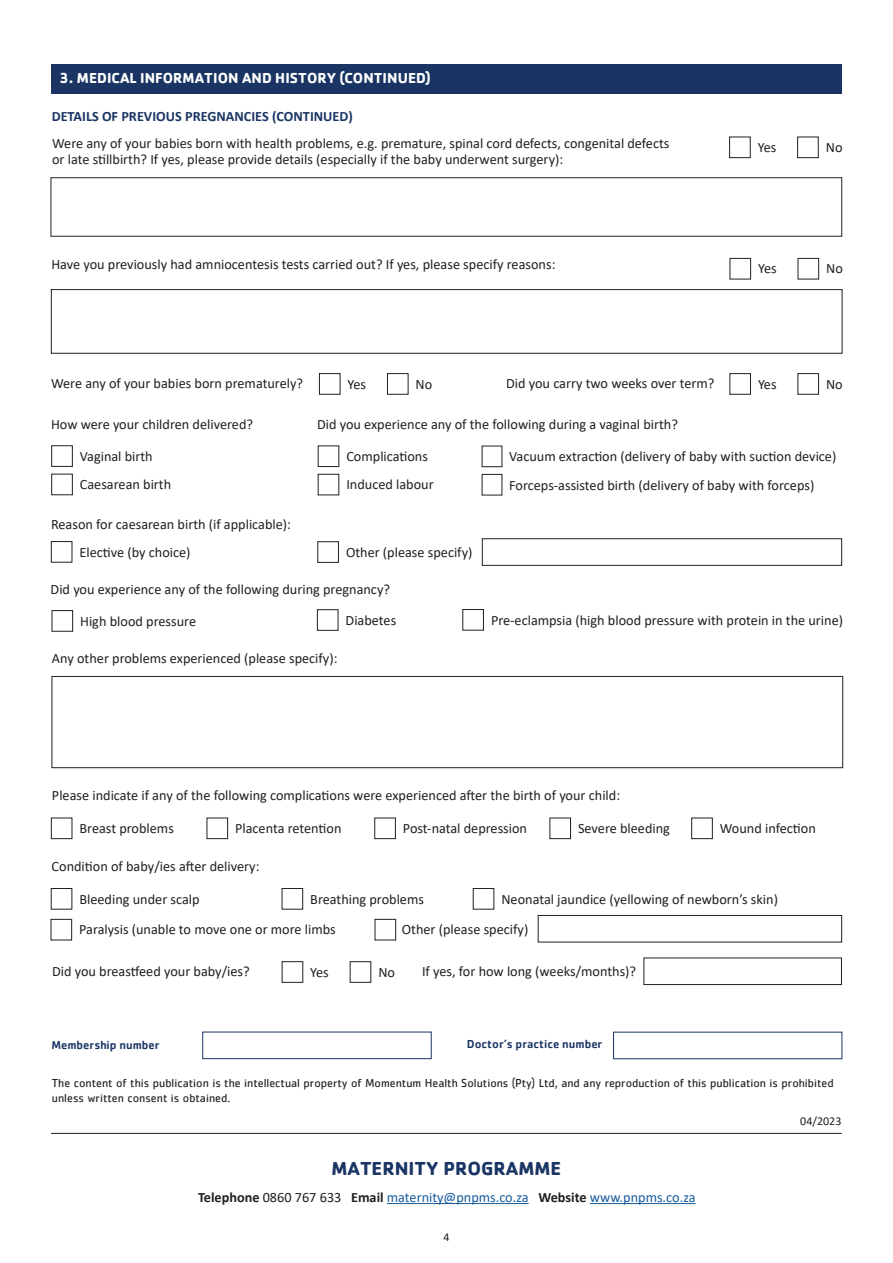
<style>
.page{position:relative;width:893px;height:1263px;background:#fff}
.page>*{position:absolute;margin:0;border:0;box-sizing:border-box;transform-origin:0 0}
.t1{font:700 19.5px "Cachet";color:#1a3564}
.t2{font:700 15px "Cachet";letter-spacing:.005em;color:#fff}
.t3{font:14.25px/16.5px "Calibri";color:#231f20}
.t4{font:14.25px "Calibri";color:#175d9e}
.t5{font:700 14.25px "Calibri";color:#1a3564}
.t6{font:12px/14.2px "Cachet";color:#231f20}
.t7{font:500 12px "Cachet";color:#1a3564}
.t8{font:12px "Calibri";color:#231f20}
.s1{font-weight:700;color:#231f20}
.s2{color:#231f20}
</style>
<div class="page">
<div style="left:51px;top:64px;width:790px;height:29px;background:#1a3564"></div>
<div style="left:798px;top:258px;width:21px;height:21px;border:1px solid #231f20"></div>
<div style="left:730px;top:258px;width:21px;height:21px;border:1px solid #231f20"></div>
<div style="left:51px;top:289px;width:791px;height:65px;border:1px solid #231f20"></div>
<div style="left:52px;top:676px;width:791px;height:92px;border:1px solid #231f20"></div>
<div style="left:387px;top:373px;width:21px;height:22px;border:1px solid #231f20"></div>
<div style="left:319px;top:373px;width:21px;height:22px;border:1px solid #231f20"></div>
<div style="left:51px;top:474px;width:22px;height:21px;border:1px solid #231f20"></div>
<div style="left:318px;top:474px;width:21px;height:21px;border:1px solid #231f20"></div>
<div style="left:51px;top:445px;width:22px;height:22px;border:1px solid #231f20"></div>
<div style="left:51px;top:818px;width:21px;height:21px;border:1px solid #231f20"></div>
<div style="left:51px;top:888px;width:21px;height:21px;border:1px solid #231f20"></div>
<div style="left:207px;top:818px;width:21px;height:21px;border:1px solid #231f20"></div>
<div style="left:282px;top:888px;width:21px;height:21px;border:1px solid #231f20"></div>
<div style="left:374px;top:818px;width:22px;height:21px;border:1px solid #231f20"></div>
<div style="left:473px;top:888px;width:21px;height:21px;border:1px solid #231f20"></div>
<div style="left:51px;top:919px;width:21px;height:21px;border:1px solid #231f20"></div>
<div style="left:550px;top:818px;width:21px;height:21px;border:1px solid #231f20"></div>
<div style="left:375px;top:919px;width:21px;height:21px;border:1px solid #231f20"></div>
<div style="left:691px;top:818px;width:22px;height:21px;border:1px solid #231f20"></div>
<div style="left:51px;top:541px;width:21px;height:21px;border:1px solid #231f20"></div>
<div style="left:52px;top:610px;width:21px;height:21px;border:1px solid #231f20"></div>
<div style="left:318px;top:446px;width:21px;height:21px;border:1px solid #231f20"></div>
<div style="left:317px;top:541px;width:22px;height:22px;border:1px solid #231f20"></div>
<div style="left:317px;top:609px;width:21px;height:22px;border:1px solid #231f20"></div>
<div style="left:462px;top:609px;width:22px;height:21px;border:1px solid #231f20"></div>
<div style="left:798px;top:373px;width:21px;height:22px;border:1px solid #231f20"></div>
<div style="left:729px;top:373px;width:22px;height:22px;border:1px solid #231f20"></div>
<div style="left:482px;top:538px;width:360px;height:28px;border:1px solid #231f20"></div>
<hr style="left:51px;top:1133px;width:791px;height:1px;background:#231f20">
<hr style="left:387px;top:1203px;width:142px;height:1px;background:#175d9e">
<hr style="left:590px;top:1203px;width:106px;height:1px;background:#175d9e">
<div style="left:538px;top:915px;width:304px;height:27px;border:1px solid #231f20"></div>
<div style="left:350px;top:961px;width:21px;height:22px;border:1px solid #231f20"></div>
<div style="left:282px;top:961px;width:21px;height:22px;border:1px solid #231f20"></div>
<div style="left:644px;top:958px;width:198px;height:27px;border:1px solid #231f20"></div>
<div style="left:797px;top:137px;width:22px;height:21px;border:1px solid #231f20"></div>
<div style="left:729px;top:137px;width:21px;height:21px;border:1px solid #231f20"></div>
<div style="left:51px;top:177px;width:791px;height:60px;border:1px solid #231f20"></div>
<div style="left:202px;top:1032px;width:230px;height:27px;background:#fff;border:1px solid #1a3564"></div>
<p class="t2" style="left:60px;top:69px;width:373px">3. MEDICAL INFORMATION AND HISTORY (CONTINUED)</p>
<p class="t5" style="left:52px;top:107px;width:303px">DETAILS OF PREVIOUS PREGNANCIES (CONTINUED)</p>
<p class="t3" style="left:52px;top:134px;width:619px">Were any of your babies born with health problems, e.g. premature, spinal cord defects, congenital defects or late stillbirth? If yes, please provide details (especially if the baby underwent surgery):</p>
<p class="t3" style="left:758px;top:139px;width:20px">Yes</p>
<p class="t3" style="left:826px;top:139px;width:18px">No</p>
<p class="t3" style="left:51px;top:256px;width:506px">Have you previously had amniocentesis tests carried out? If yes, please specify reasons:</p>
<p class="t3" style="left:758px;top:260px;width:20px">Yes</p>
<p class="t3" style="left:826px;top:260px;width:18px">No</p>
<p class="t3" style="left:51px;top:375px;width:254px">Were any of your babies born prematurely?</p>
<p class="t3" style="left:758px;top:375px;width:20px">Yes</p>
<p class="t3" style="left:826px;top:375px;width:18px">No</p>
<p class="t3" style="left:51px;top:416px;width:204px">How were your children delivered?</p>
<p class="t3" style="left:506px;top:375px;width:210px">Did you carry two weeks over term?</p>
<p class="t3" style="left:348px;top:375px;width:20px">Yes</p>
<p class="t3" style="left:416px;top:375px;width:18px">No</p>
<p class="t3" style="left:317px;top:416px;width:362px">Did you experience any of the following during a vaginal birth?</p>
<p class="t3" style="left:80px;top:447px;width:74px">Vaginal birth</p>
<p class="t3" style="left:346px;top:448px;width:83px">Complications</p>
<p class="t3" style="left:509px;top:448px;width:329px">Vacuum extraction (delivery of baby with suction device)</p>
<p class="t3" style="left:80px;top:476px;width:93px">Caesarean birth</p>
<p class="t3" style="left:346px;top:476px;width:89px">Induced labour</p>
<p class="t3" style="left:509px;top:476px;width:307px">Forceps-assisted birth (delivery of baby with forceps)</p>
<p class="t3" style="left:51px;top:515px;width:241px">Reason for caesarean birth (if applicable):</p>
<p class="t3" style="left:80px;top:543px;width:113px">Elective (by choice)</p>
<p class="t3" style="left:346px;top:543px;width:128px">Other (please specify)</p>
<p class="t3" style="left:51px;top:581px;width:341px">Did you experience any of the following during pregnancy?</p>
<p class="t3" style="left:80px;top:612px;width:117px">High blood pressure</p>
<p class="t3" style="left:52px;top:649px;width:287px">Any other problems experienced (please specify):</p>
<p class="t3" style="left:346px;top:611px;width:52px">Diabetes</p>
<p class="t3" style="left:491px;top:611px;width:354px">Pre-eclampsia (high blood pressure with protein in the urine)</p>
<p class="t3" style="left:52px;top:787px;width:570px">Please indicate if any of the following complications were experienced after the birth of your child:</p>
<p class="t3" style="left:80px;top:820px;width:96px">Breast problems</p>
<p class="t3" style="left:235px;top:820px;width:108px">Placenta retention</p>
<p class="t3" style="left:52px;top:857px;width:209px">Condition of baby/ies after delivery:</p>
<p class="t3" style="left:403px;top:820px;width:126px">Post-natal depression</p>
<p class="t3" style="left:578px;top:820px;width:93px">Severe bleeding</p>
<p class="t3" style="left:720px;top:820px;width:97px">Wound infection</p>
<p class="t3" style="left:79px;top:890px;width:122px">Bleeding under scalp</p>
<p class="t3" style="left:310px;top:890px;width:115px">Breathing problems</p>
<p class="t3" style="left:501px;top:890px;width:278px">Neonatal jaundice (yellowing of newborn’s skin)</p>
<p class="t3" style="left:79px;top:921px;width:258px">Paralysis (unable to move one or more limbs</p>
<p class="t3" style="left:402px;top:920px;width:128px">Other (please specify)</p>
<p class="t3" style="left:52px;top:963px;width:199px">Did you breastfeed your baby/ies?</p>
<p class="t3" style="left:310px;top:963px;width:20px">Yes</p>
<p class="t3" style="left:378px;top:963px;width:18px">No</p>
<p class="t3" style="left:422px;top:963px;width:216px">If yes, for how long (weeks/months)?</p>
<p class="t7" style="left:51px;top:1037px;width:110px">Membership number</p>
<p class="t7" style="left:467px;top:1037px;width:137px">Doctor’s practice number</p>
<p class="t6" style="left:52px;top:1076px;width:783px">The content of this publication is the intellectual property of Momentum Health Solutions (Pty) Ltd, and any reproduction of this publication is prohibited unless written consent is obtained.</p>
<h1 class="t1" style="left:331px;top:1155px;width:231px">MATERNITY PROGRAMME</h1>
<p class="t4" style="left:198px;top:1187px;width:499px"><span class="s1">Telephone</span> <span class="s2">0860 767 633</span> <span class="s1">Email</span> maternity@pnpms.co.za <span class="s1">Website</span> www.pnpms.co.za</p>
<p class="t8" style="left:443px;top:1229px;width:8px">4</p>
<p class="t8" style="left:800px;top:1112px;width:43px">04/2023</p>
</div>
